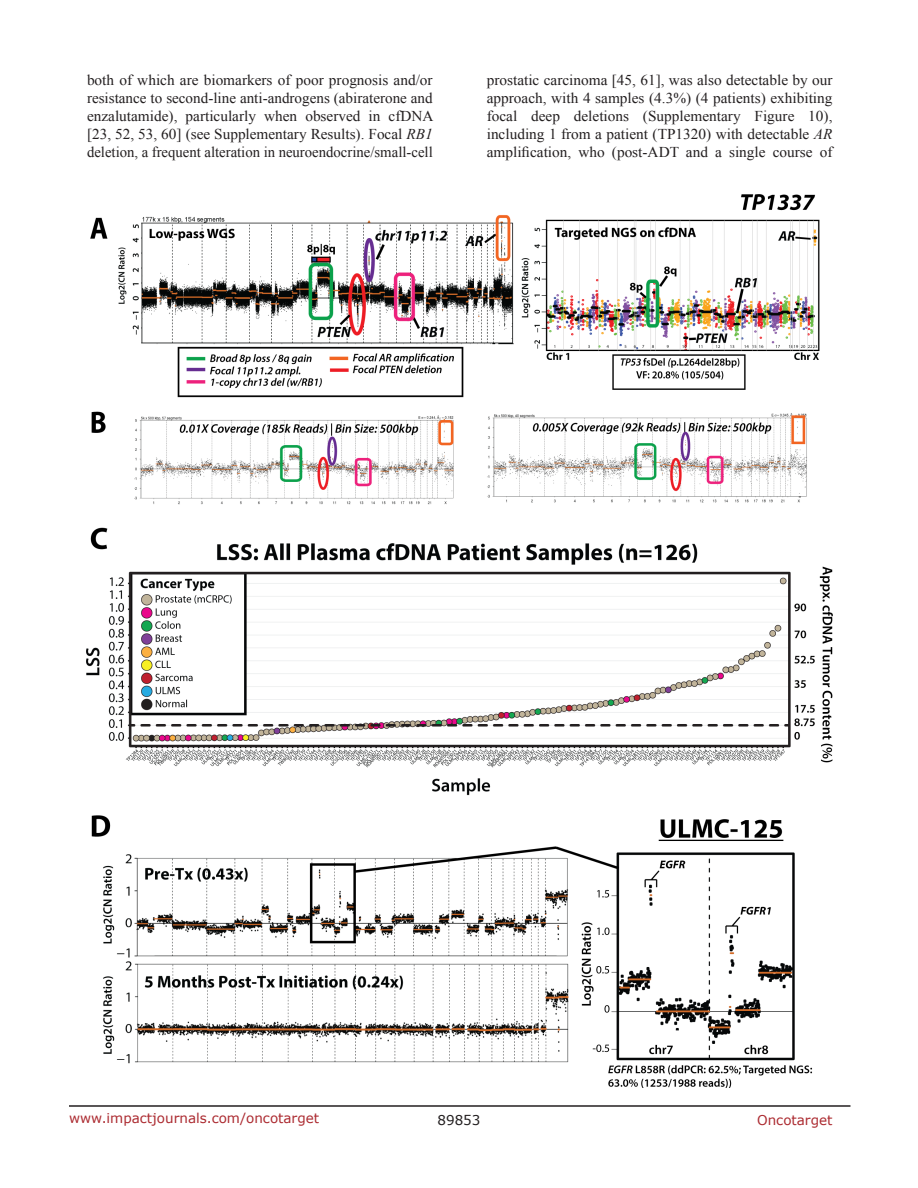
<style>
.page{position:relative;width:918px;height:1188px;background:#fff}
.page>*{position:absolute;margin:0;border:0;box-sizing:border-box;transform-origin:0 0}
.BodyText{font:15px/18px "Times New Roman";color:#231f20;text-align:justify}
.t1{font:13.5px "Verdana";color:#ac2b31}
.t2{font:13.5px "Verdana";color:#231f20}
.s1{font-style:italic}
</style>
<div class="page">
<hr style="left:69px;top:1105px;width:781px;height:2px;background:#231f20">
<img style="left:87px;top:194px;width:746px;height:893px">
<p class="BodyText" style="left:87px;top:71px;width:348px">both of which are biomarkers of poor prognosis and/or resistance to second-line anti-androgens (abiraterone and enzalutamide), particularly when observed in cfDNA [23, 52, 53, 60] (see Supplementary Results). Focal <span class="s1">RB1 </span>deletion, a frequent alteration in neuroendocrine/small-cell</p>
<p class="BodyText" style="left:487px;top:71px;width:347px">prostatic carcinoma [45, 61], was also detectable by our approach, with 4 samples (4.3%) (4 patients) exhibiting focal deep deletions (Supplementary Figure 10), including 1 from a patient (TP1320) with detectable <span class="s1">AR </span>amplification, who (post-ADT and a single course of</p>
<p class="t1" style="left:69px;top:1109px;width:252px">www.impactjournals.com/oncotarget</p>
<p class="t2" style="left:438px;top:1111px;width:44px">89853</p>
<p class="t1" style="left:757px;top:1111px;width:77px">Oncotarget</p>
</div>
